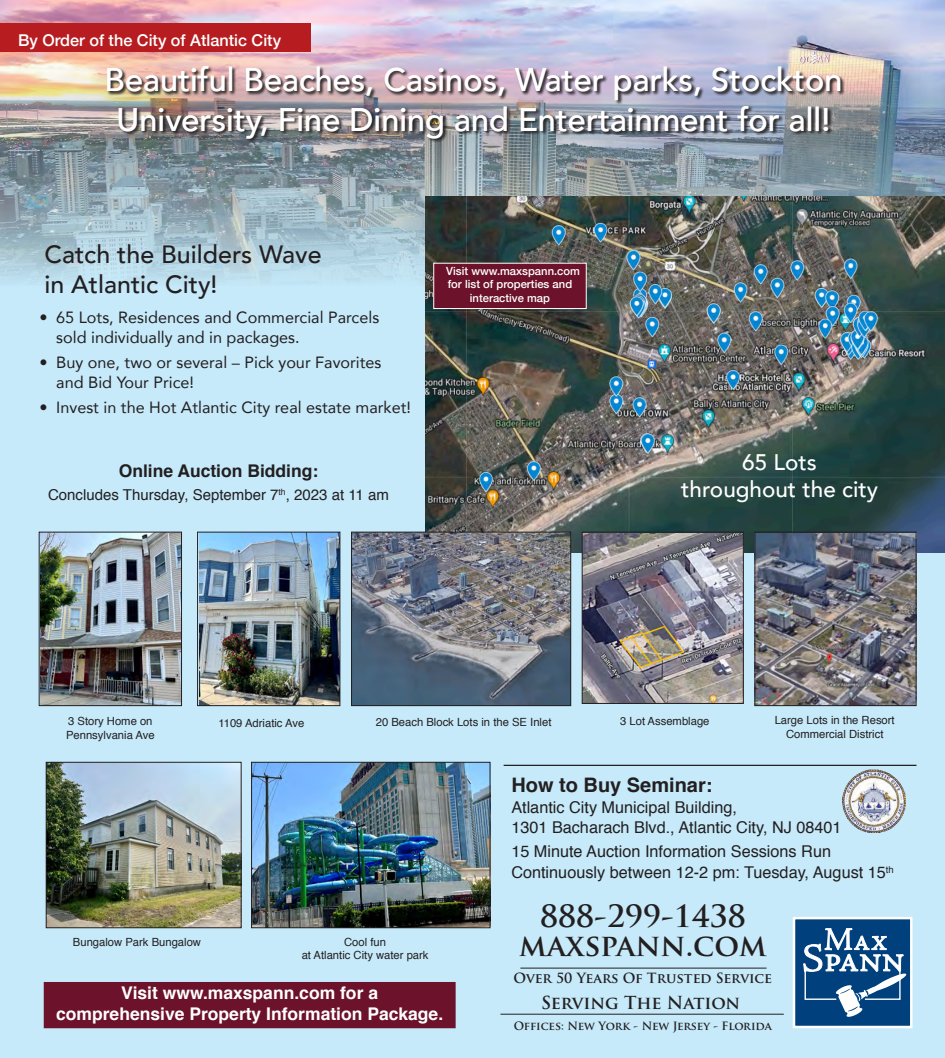
<style>
.page{position:relative;width:945px;height:1058px;background:#c6eafa}
.page>*{position:absolute;margin:0;border:0;box-sizing:border-box;transform-origin:0 0}
.t1{font:500 32.5px/39px "Avenir";color:#fff;text-align:center}
.t2{font:700 30px "Trajan Pro";color:#231f20}
.t3{font:500 25px/30px "Avenir";color:#231f20}
.t4{font:500 22.5px "Avenir";color:#fff}
.t5{font:700 20px "Helvetica";color:#231f20}
.t6{font:700 17.5px/21px "Helvetica";color:#fff;text-align:center}
.t7{font:700 17.5px "Helvetica";color:#231f20}
.t8{font:700 17.5px "Trajan Pro";letter-spacing:-.01em;color:#231f20}
.t9{font:16.25px/19.5px "Avenir";color:#231f20}
.t10{font:16.25px/19.5px "Helvetica";color:#231f20}
.t11{font:500 16.25px "Helvetica Neue";color:#fff}
.t12{font:15px "Helvetica";color:#231f20}
.t13{font:700 13.75px "Trajan Pro";color:#231f20}
.t14{font:11.25px/13.5px "Helvetica";color:#231f20;text-align:center}
.t15{font:500 11.25px/13.5px "Helvetica Neue";color:#fff;text-align:center}
.t16{font:700 11.25px "Trajan Pro";letter-spacing:-.02em;color:#231f20}
</style>
<div class="page">
<img style="left:0;top:0;width:945px;height:286px">
<img style="left:426px;top:196px;width:519px;height:356px">
<img style="left:584px;top:533px;width:158px;height:169px">
<div style="left:582px;top:531px;width:162px;height:173px;border:1px solid #231f20"></div>
<img style="left:756px;top:533px;width:159px;height:171px">
<div style="left:754px;top:531px;width:163px;height:175px;border:1px solid #231f20"></div>
<img style="left:41px;top:533px;width:139px;height:171px">
<div style="left:39px;top:531px;width:143px;height:175px;border:1px solid #231f20"></div>
<img style="left:199px;top:533px;width:139px;height:171px">
<div style="left:197px;top:531px;width:143px;height:175px;border:1px solid #231f20"></div>
<img style="left:353px;top:533px;width:216px;height:171px">
<div style="left:351px;top:531px;width:220px;height:175px;border:1px solid #231f20"></div>
<img style="left:48px;top:763px;width:192px;height:163px">
<div style="left:46px;top:761px;width:196px;height:167px;border:1px solid #231f20"></div>
<img style="left:253px;top:763px;width:236px;height:163px">
<div style="left:251px;top:761px;width:240px;height:167px;border:1px solid #231f20"></div>
<div style="left:795px;top:918px;width:115px;height:109px;background:#00407c"></div>
<svg style="left:804px;top:928px;width:103px;height:89px"></svg>
<div style="left:793px;top:916px;width:120px;height:112px;border:2px solid #fff"></div>
<div style="left:46px;top:983px;width:408px;height:43px;background:#6c122a"></div>
<div style="left:44px;top:982px;width:412px;height:46px;border:4px solid #6c122a"></div>
<hr style="left:520px;top:967px;width:247px;height:1px;background:#231f20">
<div style="left:0;top:24px;width:311px;height:28px;background:#b61c20"></div>
<hr style="left:504px;top:764px;width:413px;height:2px;background:#231f20">
<div style="left:434px;top:263px;width:152px;height:45px;background:#6c122a"></div>
<div style="left:433px;top:263px;width:154px;height:46px;border:1px solid #fff"></div>
<hr style="left:500px;top:1013px;width:284px;height:1px;background:#231f20">
<img style="left:842px;top:769px;width:63px;height:63px">
<div style="left:107px;top:66px;width:738px;height:77px;background:#231f20;opacity:.75"></div>
<p class="t11" style="left:18px;top:27px;width:265px">By Order of the City of Atlantic City</p>
<p class="t1" style="left:105px;top:59px;width:739px">Beautiful Beaches, Casinos, Water parks, Stockton<br>University, Fine Dining and Entertainment for all!</p>
<p class="t3" style="left:44px;top:238px;width:279px">Catch the Builders Wave in Atlantic City!</p>
<p class="t9" style="left:56px;top:307px;width:325px;text-indent:-17px">• 65 Lots, Residences and Commercial Parcels sold individually and in packages.</p>
<p class="t9" style="left:56px;top:352px;width:327px;text-indent:-17px">• Buy one, two or several – Pick your Favorites and Bid Your Price!</p>
<p class="t9" style="left:39px;top:397px;width:373px">• Invest in the Hot Atlantic City real estate market!</p>
<p class="t7" style="left:119px;top:457px;width:201px">Online Auction Bidding:</p>
<p class="t12" style="left:48px;top:483px;width:342px">Concludes Thursday, September 7<sup>th</sup>, 2023 at 11 am</p>
<p class="t15" style="left:446px;top:263px;width:135px">Visit www.maxspann.com for list of properties and interactive map</p>
<p class="t4" style="left:742px;top:443px;width:76px">65 Lots</p>
<p class="t4" style="left:681px;top:470px;width:198px">throughout the city</p>
<p class="t14" style="left:68px;top:714px;width:86px">3 Story Home on</p>
<p class="t14" style="left:218px;top:716px;width:87px">1109 Adriatic Ave</p>
<p class="t14" style="left:620px;top:714px;width:91px">3 Lot Assemblage</p>
<p class="t14" style="left:66px;top:728px;width:90px">Pennsylvania Ave</p>
<p class="t14" style="left:376px;top:716px;width:177px">20 Beach Block Lots in the SE Inlet</p>
<p class="t14" style="left:775px;top:713px;width:122px">Large Lots in the Resort<br>Commercial District</p>
<p class="t5" style="left:511px;top:768px;width:203px">How to Buy Seminar:</p>
<p class="t10" style="left:511px;top:798px;width:332px">Atlantic City Municipal Building,<br>1301 Bacharach Blvd., Atlantic City, NJ 08401</p>
<p class="t10" style="left:511px;top:841px;width:384px;line-height:21.2px">15 Minute Auction Information Sessions Run<br>Continuously between 12-2 pm: Tuesday, August 15<sup>th</sup></p>
<p class="t14" style="left:73px;top:935px;width:130px">Bungalow Park Bungalow</p>
<p class="t2" style="left:540px;top:897px;width:207px">888-299-1438</p>
<p class="t14" style="left:344px;top:935px;width:43px">Cool fun</p>
<p class="t2" style="left:519px;top:926px;width:249px">maxspann.com</p>
<p class="t14" style="left:302px;top:948px;width:128px">at Atlantic City water park</p>
<p class="t13" style="left:513px;top:969px;width:260px">Over 50 Years Of Trusted Service</p>
<p class="t6" style="left:56px;top:982px;width:389px">Visit www.maxspann.com for a comprehensive Property Information Package.</p>
<p class="t8" style="left:541px;top:991px;width:201px">Serving The Nation</p>
<p class="t16" style="left:514px;top:1019px;width:260px">Offices: New York - New Jersey - Florida</p>
</div>
